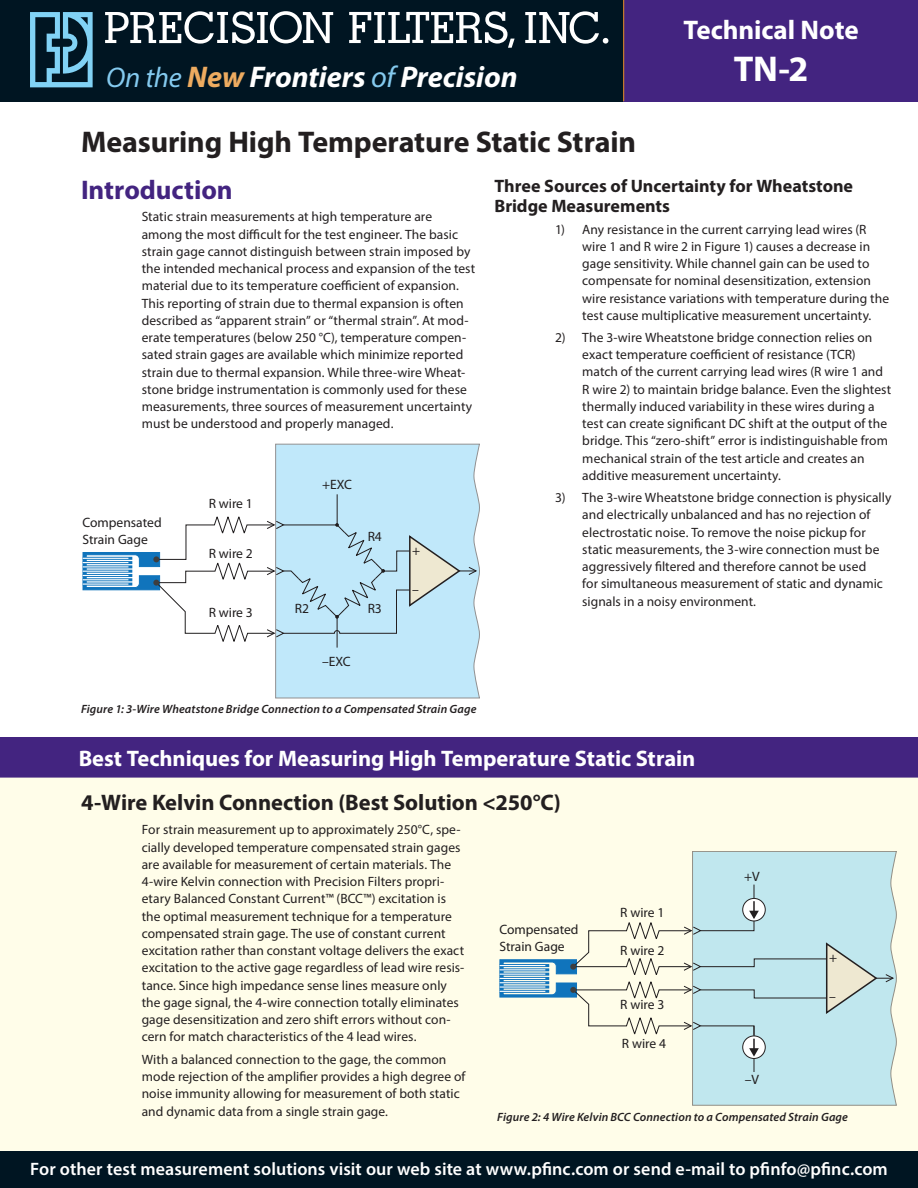
<style>
.page{position:relative;width:918px;height:1188px;background:#fff}
.page>*{position:absolute;margin:0;border:0;box-sizing:border-box;transform-origin:0 0}
.Subhead_1{font:700 36px "Myriad Pro";color:#fff}
.t1{font:700 30px "Myriad Pro";letter-spacing:-.005em;color:#231f20}
.Body_text{font:italic 700 30px "Myriad Pro";letter-spacing:-.005em;color:#fff}
.Subhead_1-2{font:700 27px "Myriad Pro";letter-spacing:-.005em;color:#fff}
.H1_Subtitle{font:700 27px "Myriad Pro";letter-spacing:-.005em;color:#432480}
.Subhead_on_Rule{font:700 22.5px "Myriad Pro";letter-spacing:-.005em;color:#fff}
.t2{font:700 22.5px "Myriad Pro";letter-spacing:-.005em;color:#231f20}
.Subhead_3{font:600 18px "Myriad Pro";letter-spacing:.005em;color:#fff}
.t3{font:700 18px/19.5px "Myriad Pro";color:#231f20}
.Body_text-2{font:13.5px/17.2px "Myriad Pro";letter-spacing:.005em;color:#231f20}
.Bulleted_Into{font:13.5px/17.2px "Myriad Pro";letter-spacing:.005em;color:#231f20}
.t4{font:13.5px/17.2px "Myriad Pro";color:#201d1e}
.t5{font:italic 600 12px "Myriad Pro";letter-spacing:.01em;color:#231f20}
.s1{font-weight:400;font-size:28.5px;color:#84caef}
.s2{color:#edab60}
.s3{font-weight:400;color:#84caef}
</style>
<div class="page">
<div style="left:0;top:767px;width:918px;height:407px;background:#fffde9"></div>
<div style="left:0;top:737px;width:918px;height:40px;background:#432480"></div>
<div style="left:0;top:0;width:636px;height:101px;background:#001522"></div>
<div style="left:624px;top:0;width:294px;height:101px;background:#432480"></div>
<div style="left:0;top:1152px;width:918px;height:36px;background:#001522"></div>
<svg style="left:30px;top:12px;width:63px;height:75px"></svg>
<svg style="left:349px;top:11px;width:166px;height:37px"></svg>
<svg style="left:105px;top:11px;width:228px;height:33px"></svg>
<svg style="left:525px;top:11px;width:83px;height:33px"></svg>
<hr style="left:623px;top:0;width:1px;height:101px;background:#e38c18">
<div style="left:275px;top:444px;width:205px;height:254px;background:#c0e8fa"></div>
<svg style="left:82px;top:514px;width:396px;height:130px"></svg>
<hr style="left:337px;top:617px;width:1px;height:31px;background:#231f20">
<hr style="left:337px;top:494px;width:1px;height:31px;background:#231f20">
<hr style="left:284px;top:525px;width:52px;height:1px;background:#231f20">
<svg style="left:692px;top:851px;width:205px;height:255px;background:#c0e4e9"></svg>
<svg style="left:499px;top:885px;width:396px;height:187px"></svg>
<p class="Body_text" style="left:106px;top:57px;width:413px"><span class="s1">On the</span> <span class="s2">New</span> Frontiers <span class="s3">of</span> Precision</p>
<h1 class="t1" style="left:81px;top:122px;width:557px">Measuring High Temperature Static Strain</h1>
<p class="Subhead_1-2" style="left:684px;top:12px;width:177px">Technical Note</p>
<p class="Subhead_1" style="left:734px;top:45px;width:76px">TN-2</p>
<p class="H1_Subtitle" style="left:81px;top:172px;width:153px">Introduction</p>
<p class="Body_text-2" style="left:142px;top:208px;width:335px">Static strain measurements at high temperature are among the most difficult for the test engineer. The basic strain gage cannot distinguish between strain imposed by the intended mechanical process and expansion of the test material due to its temperature coefficient of expansion.<br>This reporting of strain due to thermal expansion is often described as “apparent strain” or “thermal strain”. At mod&shy;erate temperatures (below 250 °C), temperature compen&shy;sated strain gages are available which minimize reported strain due to thermal expansion. While three-wire Wheat&shy;stone bridge instrumentation is commonly used for these measurements, three sources of measurement uncertainty must be understood and properly managed.</p>
<p class="t4" style="left:82px;top:513px;width:81px">Compensated<br>Strain Gage</p>
<p class="t4" style="left:209px;top:495px;width:46px">R wire 1</p>
<p class="t4" style="left:209px;top:544px;width:46px">R wire 2</p>
<p class="t4" style="left:209px;top:603px;width:46px">R wire 3</p>
<p class="t4" style="left:322px;top:476px;width:31px">+EXC</p>
<p class="t4" style="left:368px;top:528px;width:16px">R4</p>
<p class="t4" style="left:295px;top:600px;width:16px">R2</p>
<p class="t4" style="left:322px;top:652px;width:30px">–EXC</p>
<p class="t4" style="left:368px;top:600px;width:16px">R3</p>
<p class="t4" style="left:412px;top:542px;width:10px">+</p>
<p class="t4" style="left:412px;top:581px;width:8px">–</p>
<h3 class="t3" style="left:495px;top:176px;width:360px">Three Sources of Uncertainty for Wheatstone<br>Bridge Measurements</h3>
<p class="Bulleted_Into" style="left:582px;top:220px;width:308px;text-indent:-27px">1) Any resistance in the current carrying lead wires (R wire 1 and R wire 2 in Figure 1) causes a decrease in gage sensitivity. While channel gain can be used to compensate for nominal desensitization, extension wire resistance variations with temperature during the test cause multiplicative measurement uncertainty.</p>
<p class="Bulleted_Into" style="left:582px;top:329px;width:310px;text-indent:-27px">2) The 3-wire Wheatstone bridge connection relies on exact temperature coefficient of resistance (TCR) match of the current carrying lead wires (R wire 1 and R wire 2) to maintain bridge balance. Even the slightest thermally induced variability in these wires during a test can create significant DC shift at the output of the bridge. This “zero-shift” error is indistinguishable from mechanical strain of the test article and creates an additive measurement uncertainty.</p>
<p class="Bulleted_Into" style="left:582px;top:489px;width:311px;text-indent:-27px">3) The 3-wire Wheatstone bridge connection is physically and electrically unbalanced and has no rejection of electrostatic noise. To remove the noise pickup for static measurements, the 3-wire connection must be aggressively filtered and therefore cannot be used<br>for simultaneous measurement of static and dynamic signals in a noisy environment.</p>
<p class="t5" style="left:81px;top:701px;width:397px">Figure 1: 3-Wire Wheatstone Bridge Connection to a Compensated Strain Gage</p>
<p class="Subhead_on_Rule" style="left:79px;top:743px;width:618px">Best Techniques for Measuring High Temperature Static Strain</p>
<h2 class="t2" style="left:81px;top:788px;width:482px">4-Wire Kelvin Connection (Best Solution &lt;250°C)</h2>
<p class="Body_text-2" style="left:142px;top:821px;width:324px">For strain measurement up to approximately 250°C, spe&shy;cially developed temperature compensated strain gages are available for measurement of certain materials. The 4-wire Kelvin connection with Precision Filters propri&shy;etary Balanced Constant Current™ (BCC™) excitation is the optimal measurement technique for a temperature compensated strain gage. The use of constant current excitation rather than constant voltage delivers the exact excitation to the active gage regardless of lead wire resis&shy;tance. Since high impedance sense lines measure only the gage signal, the 4-wire connection totally eliminates gage desensitization and zero shift errors without con&shy;cern for match characteristics of the 4 lead wires.</p>
<p class="Body_text-2" style="left:142px;top:1051px;width:325px">With a balanced connection to the gage, the common mode rejection of the amplifier provides a high degree of noise immunity allowing for measurement of both static and dynamic data from a single strain gage.</p>
<p class="t4" style="left:499px;top:921px;width:81px">Compensated<br>Strain Gage</p>
<p class="t4" style="left:620px;top:904px;width:46px">R wire 1</p>
<p class="t4" style="left:620px;top:941px;width:46px">R wire 2</p>
<p class="t4" style="left:620px;top:996px;width:46px">R wire 3</p>
<p class="t4" style="left:622px;top:1034px;width:46px">R wire 4</p>
<p class="t4" style="left:744px;top:868px;width:17px">+V</p>
<p class="t4" style="left:745px;top:1070px;width:16px">–V</p>
<p class="t4" style="left:829px;top:949px;width:10px">+</p>
<p class="t4" style="left:829px;top:988px;width:8px">–</p>
<p class="t5" style="left:497px;top:1110px;width:352px">Figure 2: 4 Wire Kelvin BCC Connection to a Compensated Strain Gage</p>
<p class="Subhead_3" style="left:30px;top:1157px;width:859px">For other test measurement solutions visit our web site at www.pfinc.com or send e-mail to pfinfo@pfinc.com</p>
</div>
